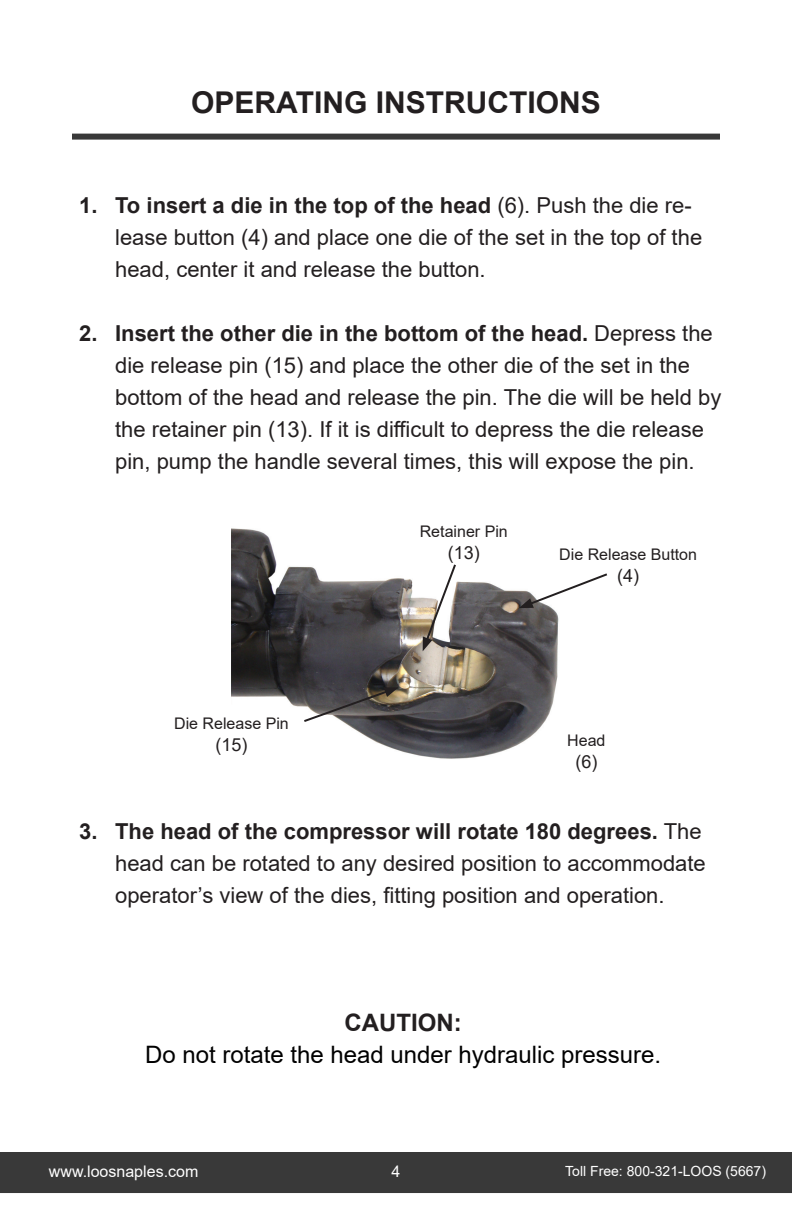
<style>
.page{position:relative;width:792px;height:1224px;background:#fff}
.page>*{position:absolute;margin:0;border:0;box-sizing:border-box;transform-origin:0 0}
.t1{font:700 30px "Arial";color:#231f20}
.t2{font:24px "Arial";color:#000}
.t3{font:700 24px "Arial";color:#231f20}
.t4{font:22px/32px "Arial";color:#231f20}
.t5{font:18px "Arial";color:#231f20}
.t6{font:16px "Arial";color:#231f20}
.t7{font:16px "Arial";color:#fff}
.t8{font:14px "Arial";color:#fff}
.s1{font-weight:700}
</style>
<div class="page">
<div style="left:72px;top:134px;width:648px;height:6px;background:#393939"></div>
<div style="left:0;top:1152px;width:792px;height:41px;background:#393939"></div>
<img style="left:232px;top:528px;width:327px;height:231px">
<svg style="left:423px;top:562px;width:35px;height:89px"></svg>
<svg style="left:519px;top:572px;width:89px;height:36px"></svg>
<svg style="left:302px;top:687px;width:97px;height:37px;background:#635f5e"></svg>
<h1 class="t1" style="left:191px;top:81px;width:411px">OPERATING INSTRUCTIONS</h1>
<p class="t4" style="left:115px;top:189px;width:589px;text-indent:-36px"><span class="s1">1. To insert a die in the top of the head</span> (6). Push the die re&shy;lease button (4) and place one die of the set in the top of the head, center it and release the button.</p>
<p class="t4" style="left:115px;top:317px;width:608px;text-indent:-36px"><span class="s1">2. Insert the other die in the bottom of the head.</span> Depress the die release pin (15) and place the other die of the set in the bottom of the head and release the pin. The die will be held by the retainer pin (13). If it is difficult to depress the die release pin, pump the handle several times, this will expose the pin.</p>
<p class="t6" style="left:174px;top:712px;width:116px">Die Release Pin</p>
<p class="t5" style="left:216px;top:732px;width:34px">(15)</p>
<p class="t6" style="left:420px;top:520px;width:90px">Retainer Pin</p>
<p class="t5" style="left:448px;top:540px;width:34px">(13)</p>
<p class="t6" style="left:559px;top:544px;width:139px">Die Release Button</p>
<p class="t5" style="left:617px;top:563px;width:23px">(4)</p>
<p class="t6" style="left:567px;top:730px;width:40px">Head</p>
<p class="t5" style="left:575px;top:749px;width:23px">(6)</p>
<p class="t4" style="left:115px;top:815px;width:592px;text-indent:-36px"><span class="s1">3. The head of the compressor will rotate 180 degrees.</span> The head can be rotated to any desired position to accommodate operator’s view of the dies, fitting position and operation.</p>
<p class="t3" style="left:345px;top:1005px;width:119px">CAUTION:</p>
<p class="t2" style="left:145px;top:1038px;width:518px">Do not rotate the head under hydraulic pressure.</p>
<p class="t7" style="left:49px;top:1160px;width:151px">www.loosnaples.com</p>
<p class="t7" style="left:392px;top:1161px;width:10px">4</p>
<p class="t8" style="left:565px;top:1161px;width:202px">Toll Free: 800-321-LOOS (5667)</p>
</div>
